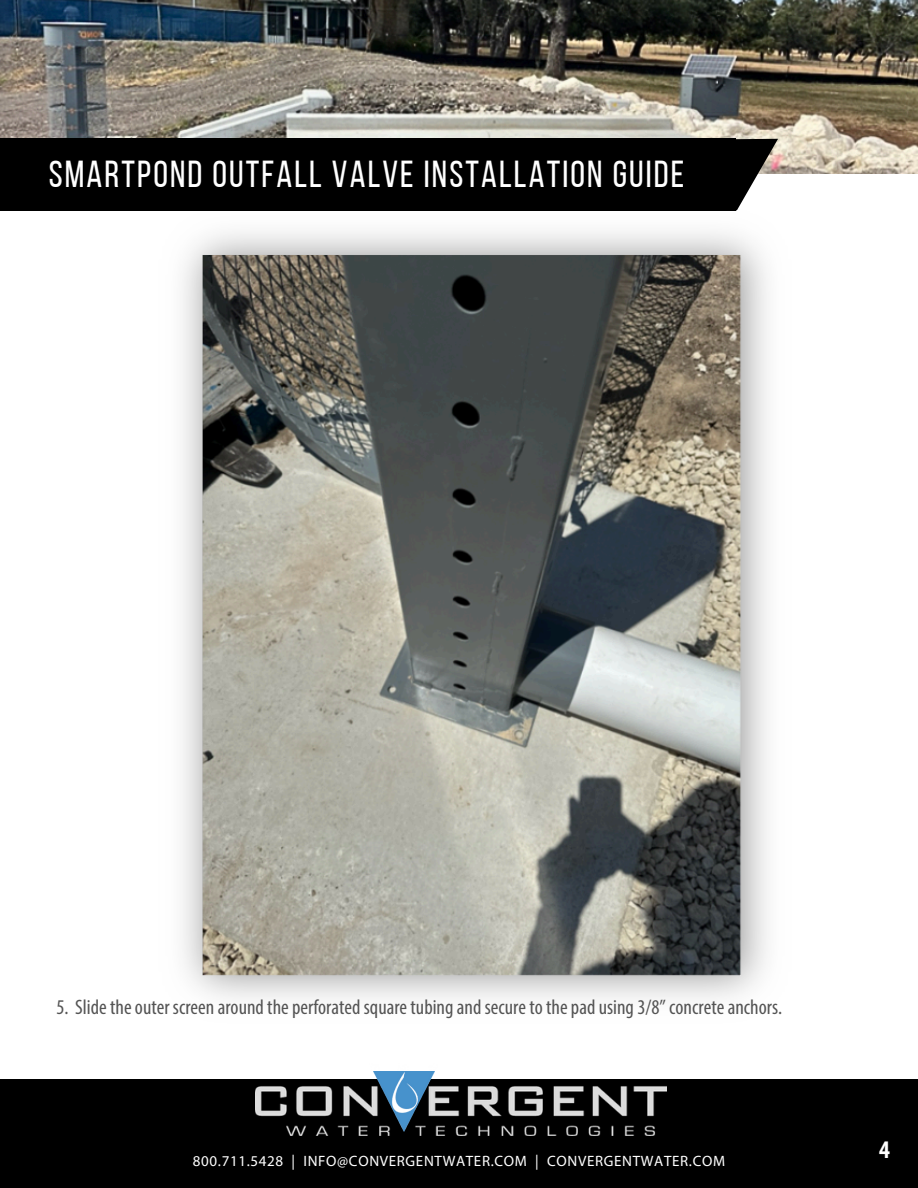
<style>
.page{position:relative;width:918px;height:1188px;background:#fff}
.page>*{position:absolute;margin:0;border:0;box-sizing:border-box;transform-origin:0 0}
.t1{font:37.5px "Bebas Neue";letter-spacing:.055em;color:#fff}
.t2{font:700 condensed 25.5px "Myriad Pro";color:#fff}
.t3{font:condensed 21px "Myriad Pro";color:#545454}
.t4{font:15px "Myriad Pro";letter-spacing:.045em;color:#fff}
</style>
<div class="page">
<img style="left:0;top:0;width:918px;height:173px">
<div style="left:0;top:1079px;width:918px;height:109px;background:#000"></div>
<img style="left:256px;top:1071px;width:410px;height:64px">
<img style="left:374px;top:1072px;width:60px;height:59px">
<img style="left:183px;top:232px;width:584px;height:767px">
<div style="left:0;top:139px;width:736px;height:72px;background:#000"></div>
<svg style="left:736px;top:139px;width:42px;height:72px"></svg>
<p class="t1" style="left:49px;top:159px;width:637px">SMARTPOND OUTFALL VALVE INSTALLATION GUiDE</p>
<h1 class="t3" style="left:56px;top:998px;width:727px">5. Slide the outer screen around the perforated square tubing and secure to the pad using 3/8” concrete anchors.</h1>
<p class="t4" style="left:193px;top:1155px;width:534px">800.711.5428 | INFO@CONVERGENTWATER.COM | CONVERGENTWATER.COM</p>
<p class="t2" style="left:879px;top:1139px;width:12px">4</p>
</div>
